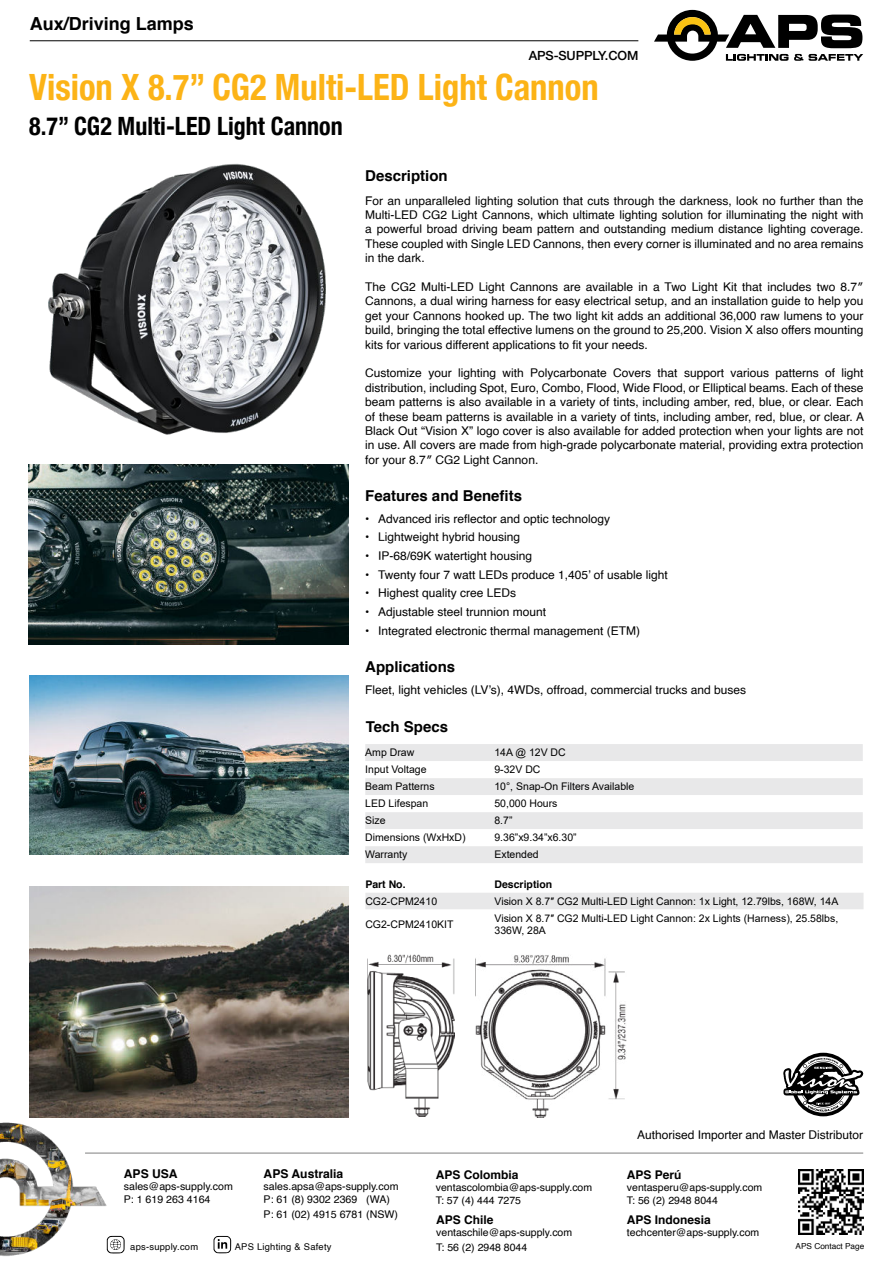
<style>
.page{position:relative;width:893px;height:1263px;background:#fff}
.page>*{position:absolute;margin:0;border:0;box-sizing:border-box;transform-origin:0 0}
.t1{font:700 condensed 36.15px "Helvetica Neue";color:#fcb316;scale:.95 1}
.t2{font:700 condensed 25.2px "Helvetica Neue";color:#000;scale:.95 1}
.t3{font:700 18px "Helvetica";color:#000}
.t4{font:700 15px "Helvetica";color:#000}
.t5{font:500 12.75px "Helvetica Neue";letter-spacing:-.01em;color:#000}
.t6{font:700 12.15px "Helvetica";color:#000}
.t7{font:12px/14.4px "Helvetica";color:#000;text-align:justify}
.t8{font:700 12px "Helvetica";color:#000}
.t9{font:10.65px/12.8px "Helvetica";color:#000}
.t10{font:10.5px/12.6px "Arial";color:#000}
.t11{font:10.5px/12.6px "Helvetica";color:#000}
.t12{font:700 10.5px "Helvetica";color:#000}
.t13{font:9.3px "Helvetica";letter-spacing:.025em;color:#000}
.t14{font:8.25px "Helvetica";color:#000}
</style>
<div class="page">
<div style="left:365px;top:744px;width:498px;height:119px;background:#e8e8e9"></div>
<svg style="left:365px;top:761px;width:498px;height:85px"></svg>
<hr style="left:30px;top:40px;width:608px;height:1px;background:#000">
<svg style="left:654px;top:10px;width:209px;height:51px"></svg>
<img style="left:798px;top:1169px;width:65px;height:65px">
<img style="left:0;top:1122px;width:108px;height:134px">
<hr style="left:85px;top:1153px;width:778px;height:1px;background:#7f8080">
<svg style="left:214px;top:1236px;width:17px;height:17px"></svg>
<svg style="left:107px;top:1236px;width:18px;height:17px"></svg>
<div style="left:365px;top:893px;width:498px;height:16px;background:#e8e8e9"></div>
<div style="left:791px;top:1053px;width:64px;height:63px;background:#000;border-radius:50%"></div>
<svg style="left:783px;top:1056px;width:80px;height:57px"></svg>
<img style="left:48px;top:163px;width:278px;height:272px">
<img style="left:29px;top:675px;width:320px;height:180px">
<img style="left:367px;top:954px;width:87px;height:163px">
<img style="left:475px;top:955px;width:152px;height:162px">
<img style="left:30px;top:886px;width:319px;height:231px">
<img style="left:29px;top:464px;width:320px;height:180px">
<h3 class="t3" style="left:30px;top:16px;width:166px">Aux/Driving Lamps</h3>
<p class="t5" style="left:529px;top:49px;width:111px">APS-SUPPLY.COM</p>
<h1 class="t1" style="left:29px;top:73px;width:601px">Vision X 8.7” CG2 Multi-LED Light Cannon</h1>
<h2 class="t2" style="left:29px;top:117px;width:331px">8.7” CG2 Multi-LED Light Cannon</h2>
<p class="t4" style="left:365px;top:169px;width:84px">Description</p>
<p class="t7" style="left:365px;top:194px;width:500px">For an unparalleled lighting solution that cuts through the darkness, look no further than the Multi-LED CG2 Light Cannons, which ultimate lighting solution for illuminating the night with a powerful broad driving beam pattern and outstanding medium distance lighting coverage.<br>These coupled with Single LED Cannons, then every corner is illuminated and no area remains in the dark.</p>
<p class="t7" style="left:365px;top:280px;width:500px">The CG2 Multi-LED Light Cannons are available in a Two Light Kit that includes two 8.7″ Cannons, a dual wiring harness for easy electrical setup, and an installation guide to help you get your Cannons hooked up. The two light kit adds an additional 36,000 raw lumens to your build, bringing the total effective lumens on the ground to 25,200. Vision X also offers mounting kits for various different applications to fit your needs.</p>
<p class="t7" style="left:365px;top:366px;width:500px">Customize your lighting with Polycarbonate Covers that support various patterns of light distribution, including Spot, Euro, Combo, Flood, Wide Flood, or Elliptical beams. Each of these beam patterns is also available in a variety of tints, including amber, red, blue, or clear. Each of these beam patterns is available in a variety of tints, including amber, red, blue, or clear. A Black Out “Vision X” logo cover is also available for added protection when your lights are not in use. All covers are made from high-grade polycarbonate material, providing extra protection for your 8.7″ CG2 Light Cannon.</p>
<p class="t4" style="left:365px;top:484px;width:158px">Features and Benefits</p>
<p class="t7" style="left:365px;top:512px;width:246px">• Advanced iris reflector and optic technology</p>
<p class="t7" style="left:365px;top:531px;width:156px">• Lightweight hybrid housing</p>
<p class="t7" style="left:365px;top:550px;width:168px">• IP-68/69K watertight housing</p>
<p class="t7" style="left:365px;top:568px;width:304px">• Twenty four 7 watt LEDs produce 1,405’ of usable light</p>
<p class="t7" style="left:365px;top:587px;width:152px">• Highest quality cree LEDs</p>
<p class="t7" style="left:365px;top:606px;width:182px">• Adjustable steel trunnion mount</p>
<p class="t7" style="left:365px;top:624px;width:276px">• Integrated electronic thermal management (ETM)</p>
<p class="t4" style="left:365px;top:661px;width:92px">Applications</p>
<p class="t7" style="left:365px;top:683px;width:382px">Fleet, light vehicles (LV’s), 4WDs, offroad, commercial trucks and buses</p>
<p class="t4" style="left:366px;top:720px;width:84px">Tech Specs</p>
<p class="t10" style="left:365px;top:747px;width:51px">Amp Draw</p>
<p class="t10" style="left:494px;top:747px;width:73px">14A @ 12V DC</p>
<p class="t10" style="left:365px;top:764px;width:63px">Input Voltage</p>
<p class="t10" style="left:494px;top:764px;width:48px">9-32V DC</p>
<p class="t10" style="left:365px;top:781px;width:71px">Beam Patterns</p>
<p class="t10" style="left:494px;top:781px;width:141px">10°, Snap-On Filters Available</p>
<p class="t10" style="left:365px;top:798px;width:65px">LED Lifespan</p>
<p class="t10" style="left:494px;top:798px;width:65px">50,000 Hours</p>
<p class="t10" style="left:365px;top:815px;width:22px">Size</p>
<p class="t10" style="left:494px;top:815px;width:20px">8.7”</p>
<p class="t10" style="left:365px;top:832px;width:102px">Dimensions (WxHxD)</p>
<p class="t10" style="left:494px;top:832px;width:84px">9.36”x9.34”x6.30”</p>
<p class="t10" style="left:365px;top:849px;width:44px">Warranty</p>
<p class="t10" style="left:494px;top:849px;width:46px">Extended</p>
<p class="t12" style="left:365px;top:880px;width:42px">Part No.</p>
<p class="t12" style="left:495px;top:880px;width:59px">Description</p>
<p class="t10" style="left:365px;top:896px;width:73px">CG2-CPM2410</p>
<p class="t10" style="left:495px;top:895px;width:345px">Vision X 8.7″ CG2 Multi-LED Light Cannon: 1x Light, 12.79lbs, 168W, 14A</p>
<p class="t10" style="left:365px;top:919px;width:90px">CG2-CPM2410KIT</p>
<p class="t10" style="left:495px;top:912px;width:345px">Vision X 8.7″ CG2 Multi-LED Light Cannon: 2x Lights (Harness), 25.58lbs,<br>336W, 28A</p>
<p class="t7" style="left:637px;top:1128px;width:227px">Authorised Importer and Master Distributor</p>
<p class="t6" style="left:264px;top:1168px;width:81px">APS Australia</p>
<p class="t9" style="left:264px;top:1180px;width:136px">sales.apsa@aps-supply.com<br>P: 61 (8) 9302 2369 (WA)</p>
<p class="t9" style="left:264px;top:1208px;width:136px">P: 61 (02) 4915 6781 (NSW)</p>
<p class="t6" style="left:124px;top:1168px;width:55px">APS USA</p>
<p class="t9" style="left:124px;top:1180px;width:111px">sales@aps-supply.com<br>P: 1 619 263 4164</p>
<p class="t8" style="left:627px;top:1169px;width:56px">APS Perú</p>
<p class="t11" style="left:627px;top:1181px;width:137px">ventasperu@aps-supply.com<br>T: 56 (2) 2948 8044</p>
<p class="t8" style="left:636px;top:1169px;width:56px">APS Perú</p>
<p class="t11" style="left:636px;top:1181px;width:137px">ventasperu@ap -supply.com<br>T: 56 (2) 294 8044</p>
<p class="t8" style="left:436px;top:1170px;width:84px">APS Colombia</p>
<p class="t11" style="left:436px;top:1182px;width:158px">ventascolombia@aps-supply.com<br>T: 57 (4) 444 7275</p>
<p class="t8" style="left:436px;top:1214px;width:59px">APS Chile</p>
<p class="t11" style="left:436px;top:1225px;width:137px;line-height:14.4px">ventaschile@aps-supply.com<br>T: 56 (2) 2948 8044</p>
<p class="t8" style="left:443px;top:1170px;width:84px">APS Colombia</p>
<p class="t11" style="left:443px;top:1182px;width:158px">ventascolombia@aps-su ply.com<br>T: 57 (4)</p>
<p class="t11" style="left:496px;top:1194px;width:34px">4 7275</p>
<p class="t8" style="left:627px;top:1214px;width:86px">APS Indonesia</p>
<p class="t11" style="left:627px;top:1226px;width:134px">techcenter@aps-supply.com</p>
<p class="t13" style="left:130px;top:1239px;width:69px">aps-supply.com</p>
<p class="t13" style="left:235px;top:1239px;width:98px">APS Lighting &amp; Safety</p>
<p class="t14" style="left:796px;top:1240px;width:70px">APS Contact Page</p>
</div>
